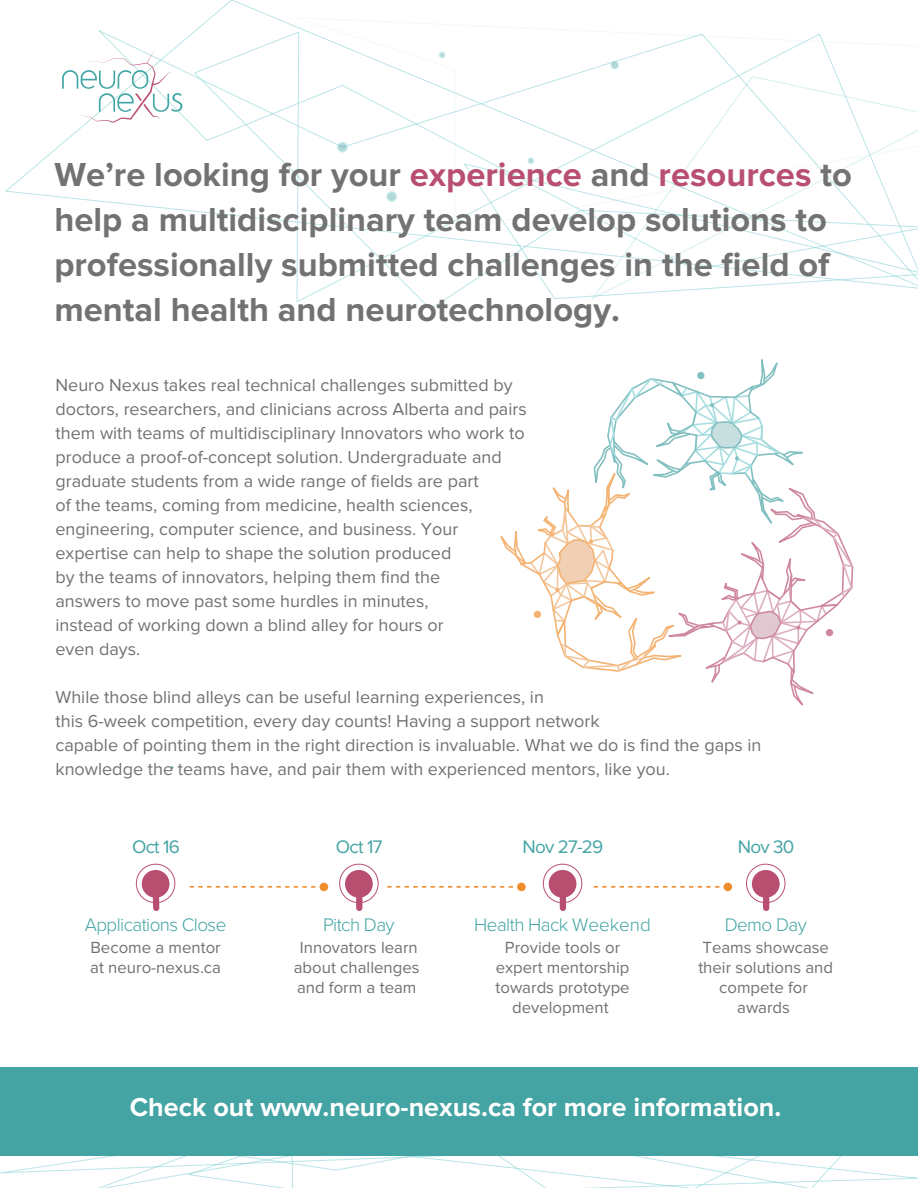
<style>
.page{position:relative;width:918px;height:1188px;background:#fff}
.page>*{position:absolute;margin:0;border:0;box-sizing:border-box;transform-origin:0 0}
.t1{font:700 34.5px/45px "Proxima Nova";color:#737273}
.t2{font:700 26.85px "Proxima Nova";color:#fff}
.t3{font:19.5px "Proxima Nova";color:#fff}
.t4{font:300 18.9px "Proxima Nova";letter-spacing:-.03em;color:#44a3a3}
.t5{font:18.9px "Proxima Nova";letter-spacing:-.04em;color:#44a3a3}
.t6{font:18px/24px "Proxima Nova";color:#737273}
.t7{font:16.8px/20.1px "Proxima Nova";color:#737172;text-align:center}
.s1{color:#b94f70}
</style>
<div class="page">
<svg style="left:98px;top:1173px;width:196px;height:15px"></svg>
<svg style="left:1px;top:1156px;width:453px;height:17px"></svg>
<svg style="left:6px;top:0;width:586px;height:289px"></svg>
<svg style="left:296px;top:17px;width:612px;height:213px"></svg>
<svg style="left:592px;top:76px;width:326px;height:223px"></svg>
<div style="left:611px;top:61px;width:7px;height:8px;background:#b1d7d7;border-radius:50%"></div>
<div style="left:611px;top:61px;width:8px;height:8px;border:1px solid #7eced2;border-radius:50%"></div>
<svg style="left:338px;top:143px;width:9px;height:9px"></svg>
<div style="left:337px;top:142px;width:11px;height:11px;border:2px solid #7eced2;border-radius:50%"></div>
<svg style="left:62px;top:49px;width:120px;height:74px"></svg>
<svg style="left:454px;top:1156px;width:464px;height:32px"></svg>
<div style="left:0;top:1067px;width:918px;height:89px;background:#44a3a3"></div>
<svg style="left:549px;top:870px;width:27px;height:41px"></svg>
<svg style="left:345px;top:870px;width:28px;height:41px"></svg>
<svg style="left:752px;top:870px;width:28px;height:41px"></svg>
<div style="left:543px;top:864px;width:39px;height:39px;border:1px solid #b94f70;border-radius:50%"></div>
<div style="left:746px;top:864px;width:39px;height:39px;border:1px solid #b94f70;border-radius:50%"></div>
<svg style="left:142px;top:870px;width:28px;height:41px"></svg>
<div style="left:136px;top:864px;width:39px;height:39px;border:1px solid #b94f70;border-radius:50%"></div>
<div style="left:339px;top:864px;width:39px;height:39px;border:1px solid #b94f70;border-radius:50%"></div>
<svg style="left:190px;top:886px;width:130px;height:2px"></svg>
<div style="left:320px;top:883px;width:8px;height:8px;background:#f08e2f;border-radius:50%"></div>
<svg style="left:387px;top:886px;width:126px;height:2px"></svg>
<div style="left:517px;top:883px;width:9px;height:8px;background:#f08e2f;border-radius:50%"></div>
<svg style="left:594px;top:886px;width:130px;height:2px"></svg>
<div style="left:724px;top:883px;width:8px;height:8px;background:#f08e2f;border-radius:50%"></div>
<svg style="left:501px;top:359px;width:353px;height:347px"></svg>
<h1 class="t1" style="left:54px;top:153px;width:799px">We’re looking for your <span class="s1">experience</span> and <span class="s1">resources</span> to help a multidisciplinary team develop solutions to professionally submitted challenges in the field of mental health and neurotechnology.</h1>
<p class="t6" style="left:55px;top:373px;width:473px">Neuro Nexus takes real technical challenges submitted by doctors, researchers, and clinicians across Alberta and pairs them with teams of multidisciplinary Innovators who work to produce a proof-of-concept solution. Undergraduate and graduate students from a wide range of fields are part<br>of the teams, coming from medicine, health sciences, engineering, computer science, and business. Your expertise can help to shape the solution produced<br>by the teams of innovators, helping them find the<br>answers to move past some hurdles in minutes,<br>instead of working down a blind alley for hours or<br>even days.</p>
<p class="t6" style="left:55px;top:685px;width:708px">While those blind alleys can be useful learning experiences, in<br>this 6-week competition, every day counts! Having a support network<br>capable of pointing them in the right direction is invaluable. What we do is find the gaps in knowledge the teams have, and pair them with experienced mentors, like you.</p>
<p class="t5" style="left:132px;top:835px;width:49px">Oct 16</p>
<p class="t5" style="left:336px;top:835px;width:48px">Oct 17</p>
<p class="t5" style="left:523px;top:835px;width:82px">Nov 27-29</p>
<p class="t5" style="left:738px;top:835px;width:58px">Nov 30</p>
<p class="t4" style="left:85px;top:911px;width:143px">Applications Close</p>
<p class="t7" style="left:90px;top:938px;width:132px;text-align:left">Become a mentor at neuro-nexus.ca</p>
<p class="t7" style="left:294px;top:938px;width:127px">Innovators learn about challenges and form a team</p>
<p class="t7" style="left:496px;top:938px;width:136px">Provide tools or expert mentorship towards prototype development</p>
<p class="t7" style="left:698px;top:938px;width:136px">Teams showcase their solutions and compete for awards</p>
<p class="t4" style="left:323px;top:911px;width:73px">Pitch Day</p>
<p class="t4" style="left:474px;top:911px;width:178px">Health Hack Weekend</p>
<p class="t4" style="left:725px;top:911px;width:84px">Demo Day</p>
<h2 class="t2" style="left:130px;top:1092px;width:653px">Check out www.neuro-nexus.ca for more information.</h2>
<p class="t3" style="left:569px;top:1105px;width:230px">FOR MORE INFORMATION</p>
</div>
